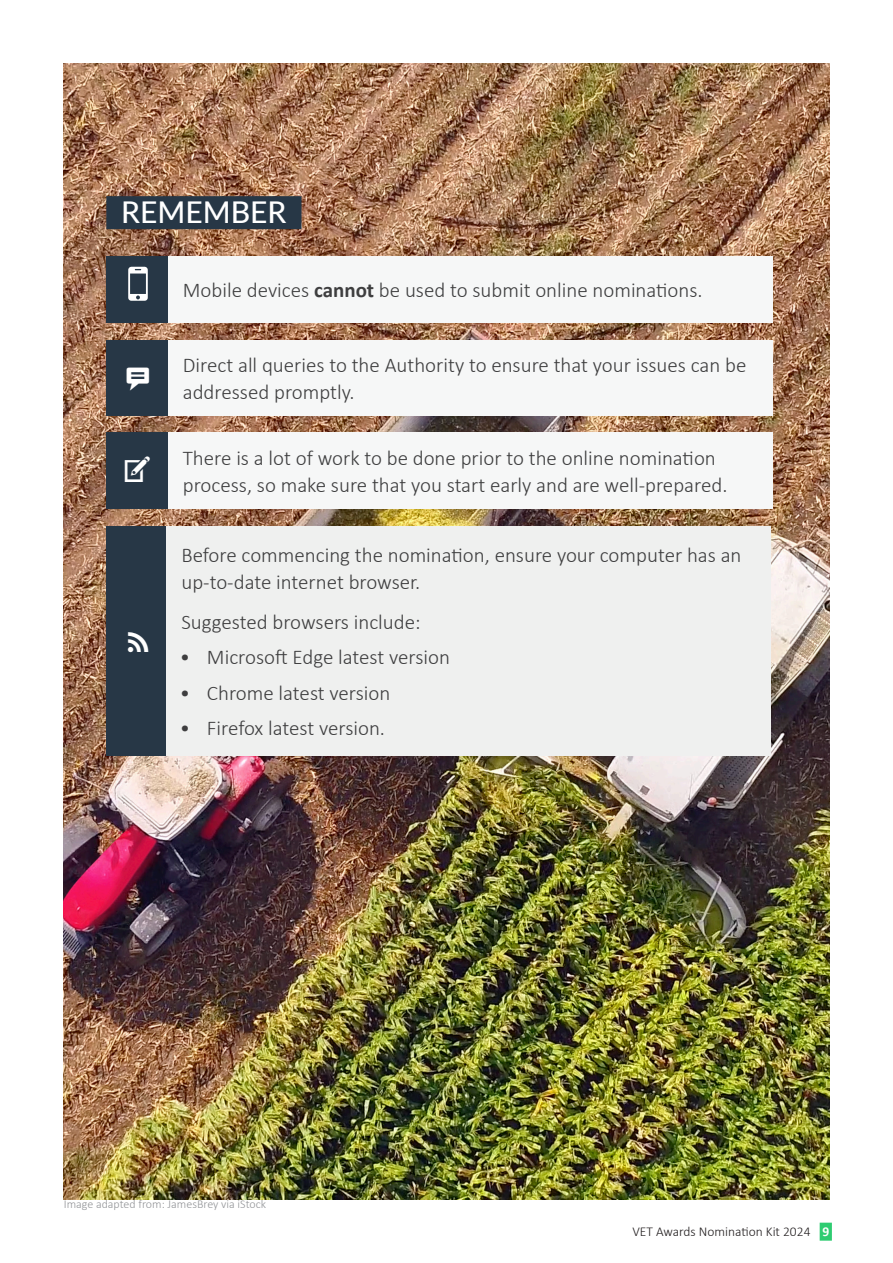
<style>
.page{position:relative;width:893px;height:1263px;background:#fff}
.page>*{position:absolute;margin:0;border:0;box-sizing:border-box;transform-origin:0 0}
.Heading_1_Appendices{font:36px "Modern Pictograms";color:#fff}
.Heading_1_not_to_go_in_TOC{font:500 30px "Lato";color:#fff}
.Body_text{font:300 21px/27px "Calibri";color:#3e3e3f}
.t1{font:300 13.5px "Calibri";color:#231f20}
.Captions_for_images{font:300 12px "Calibri";color:#939598}
.s1{font-weight:700}
.s2{font-weight:700;color:#fff}
</style>
<div class="page">
<img style="left:64px;top:64px;width:765px;height:1135px">
<div style="left:106px;top:256px;width:62px;height:67px;background:#273746"></div>
<div style="left:168px;top:256px;width:604px;height:67px;background:#f6f7f7"></div>
<svg style="left:128px;top:267px;width:20px;height:34px"></svg>
<div style="left:106px;top:340px;width:62px;height:75px;background:#273746"></div>
<div style="left:168px;top:340px;width:604px;height:75px;background:#f6f7f7"></div>
<div style="left:106px;top:432px;width:62px;height:77px;background:#273746"></div>
<div style="left:168px;top:432px;width:604px;height:77px;background:#f6f7f7"></div>
<div style="left:106px;top:526px;width:61px;height:230px;background:#273746"></div>
<div style="left:167px;top:526px;width:604px;height:230px;background:#eff0ef"></div>
<div style="left:106px;top:196px;width:195px;height:33px;background:#273746"></div>
<div style="left:820px;top:1223px;width:12px;height:18px;background:#2ecc71"></div>
<h1 class="Heading_1_not_to_go_in_TOC" style="left:121px;top:191px;width:167px">REMEMBER</h1>
<p class="Body_text" style="left:183px;top:277px;width:521px">Mobile devices <span class="s1">cannot</span> be used to submit online nominations.</p>
<p class="Heading_1_Appendices" style="left:123px;top:360px;width:31px">b</p>
<p class="Body_text" style="left:183px;top:351px;width:565px">Direct all queries to the Authority to ensure that your issues can be addressed promptly.</p>
<p class="Heading_1_Appendices" style="left:122px;top:453px;width:33px">V</p>
<p class="Body_text" style="left:183px;top:444px;width:546px">There is a lot of work to be done prior to the online nomination process, so make sure that you start early and are well-prepared.</p>
<p class="Heading_1_Appendices" style="left:124px;top:624px;width:27px">^</p>
<p class="Body_text" style="left:181px;top:541px;width:562px">Before commencing the nomination, ensure your computer has an up-to-date internet browser.</p>
<p class="Body_text" style="left:181px;top:608px;width:241px">Suggested browsers include:</p>
<p class="Body_text" style="left:180px;top:644px;width:272px">• Microsoft Edge latest version</p>
<p class="Body_text" style="left:180px;top:679px;width:212px">• Chrome latest version</p>
<p class="Body_text" style="left:180px;top:715px;width:207px">• Firefox latest version.</p>
<p class="Captions_for_images" style="left:64px;top:1197px;width:204px">Image adapted from: JamesBrey via iStock</p>
<p class="t1" style="left:632px;top:1223px;width:198px">VET Awards Nomination Kit 2024 <span class="s2">9</span></p>
</div>
